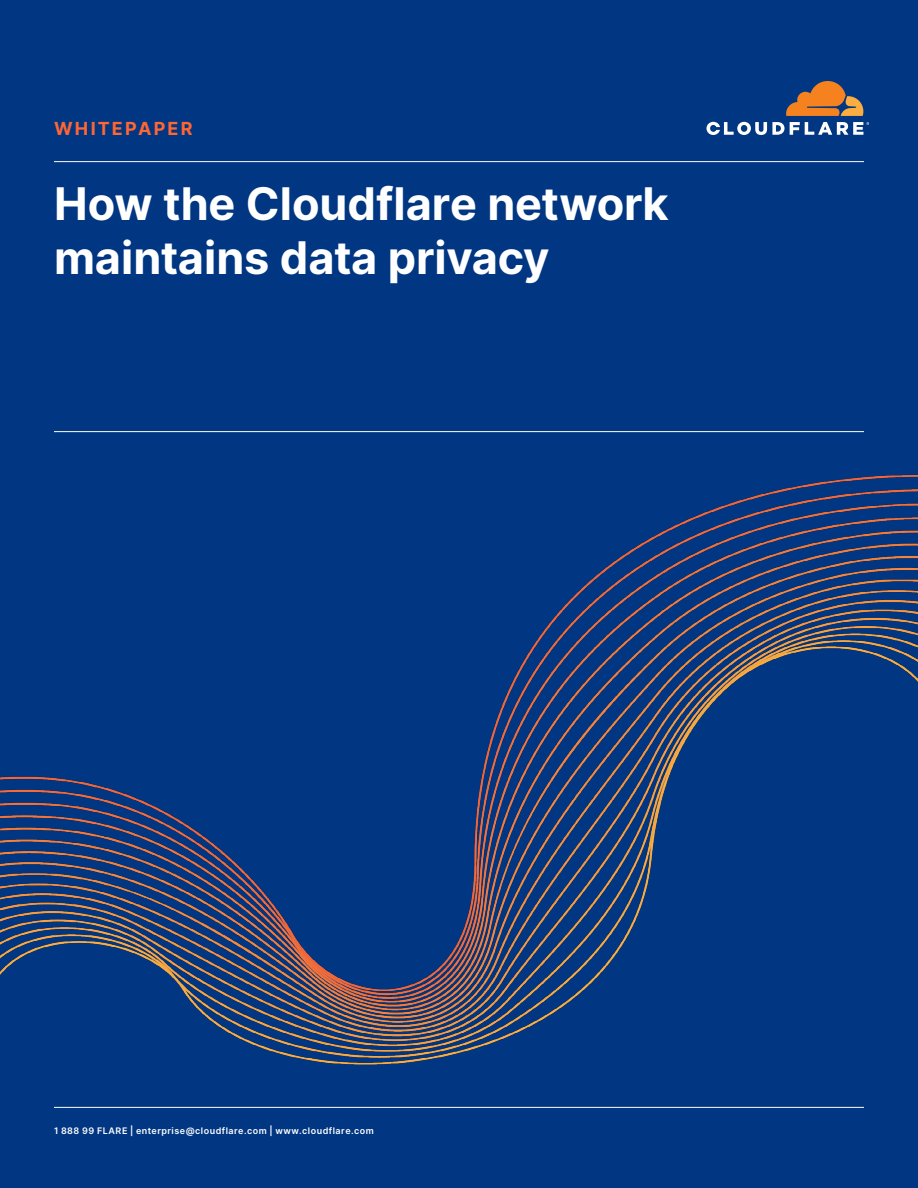
<style>
.page{position:relative;width:918px;height:1188px;background:#003682}
.page>*{position:absolute;margin:0;border:0;box-sizing:border-box;transform-origin:0 0}
.t1{font:700 45px/54px "Inter";letter-spacing:-.005em;color:#fff}
.t2{font:700 18px "Inter";letter-spacing:.12em;color:#f63}
.t3{font:600 9px "Inter";letter-spacing:.055em;color:#fff}
</style>
<div class="page">
<hr style="left:54px;top:161px;width:810px;height:1px;background:#fff">
<hr style="left:54px;top:1107px;width:810px;height:1px;background:#fff">
<hr style="left:54px;top:431px;width:810px;height:1px;background:#fff">
<svg style="left:786px;top:81px;width:77px;height:35px"></svg>
<svg style="left:707px;top:122px;width:162px;height:13px"></svg>
<img style="left:0;top:474px;width:918px;height:591px">
<h2 class="t2" style="left:54px;top:115px;width:140px">WHITEPAPER</h2>
<h1 class="t1" style="left:54px;top:175px;width:616px">How the Cloudflare network maintains data privacy</h1>
<p class="t3" style="left:54px;top:1124px;width:321px">1 888 99 FLARE | enterprise@cloudflare.com | www.cloudflare.com</p>
</div>
